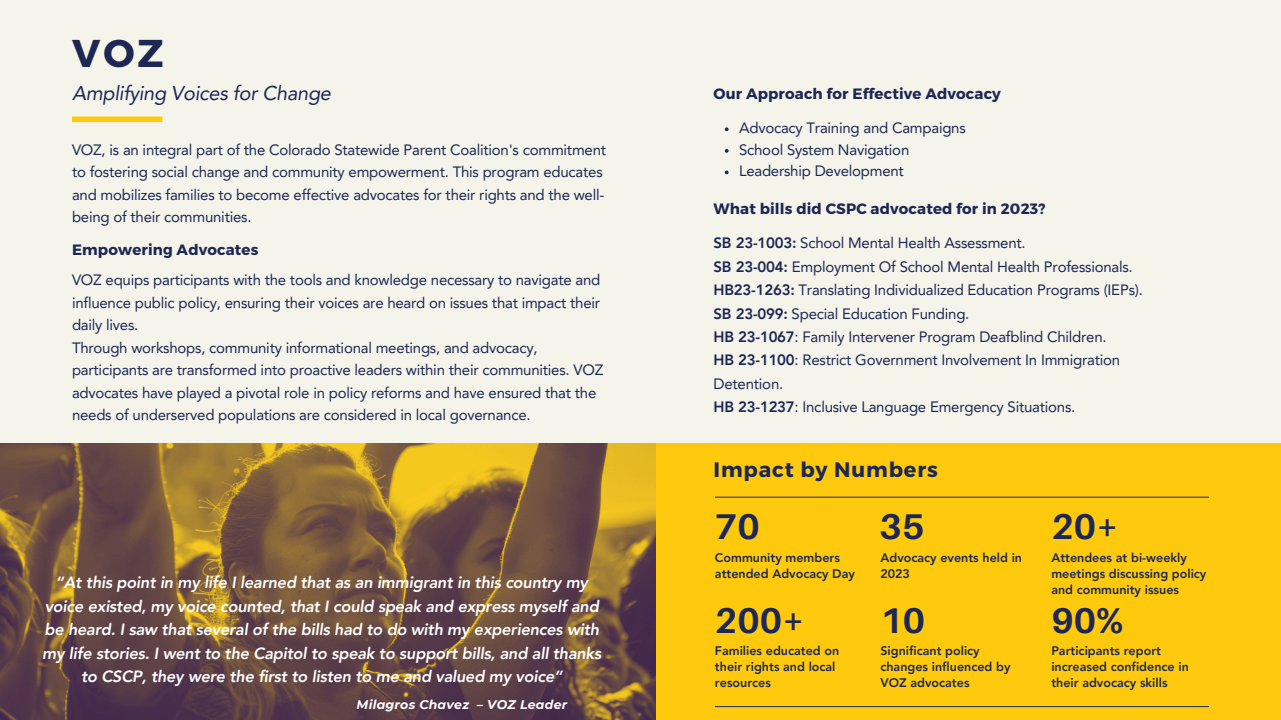
<style>
.page{position:relative;width:1281px;height:720px;background:#f5f4eb}
.page>*{position:absolute;margin:0;border:0;box-sizing:border-box;transform-origin:0 0}
.t1{font:700 38.75px "Montserrat";color:#1d2754}
.t2{font:700 35.88px "Aileron";color:#1d2754}
.t3{font:700 20.88px "Montserrat";letter-spacing:.04em;color:#1d2754}
.t4{font:italic 20px "Avenir LT Pro";letter-spacing:-.015em;color:#1d2754}
.t5{font:italic 800 16.25px/23.5px "Avenir LT Pro";letter-spacing:-.015em;color:#fff;text-align:center}
.t6{font:15px/22.5px "Avenir LT Pro";letter-spacing:-.015em;color:#1d2754}
.t7{font:700 15px "Montserrat";letter-spacing:.01em;color:#1d2754}
.t8{font:800 12.5px/16px "Avenir LT Pro";color:#1d2754}
.t9{font:italic 700 12.5px "Montserrat";letter-spacing:.02em;color:#fff}
.s1{font-weight:800}
</style>
<div class="page">
<div style="left:72px;top:116px;width:90px;height:6px;background:#ffca0e"></div>
<svg style="left:725px;top:127px;width:3px;height:4px"></svg>
<svg style="left:725px;top:149px;width:3px;height:4px"></svg>
<img style="left:0;top:444px;width:656px;height:276px">
<div style="left:656px;top:444px;width:624px;height:276px;background:#ffca0e"></div>
<hr style="left:715px;top:497px;width:494px;height:1px;background:#1d2754">
<hr style="left:715px;top:706px;width:494px;height:1px;background:#1d2754">
<h1 class="t1" style="left:72px;top:28px;width:93px">VOZ</h1>
<h4 class="t4" style="left:72px;top:85px;width:260px">Amplifying Voices for Change</h4>
<p class="t6" style="left:72px;top:140px;width:535px">VOZ, is an integral part of the Colorado Statewide Parent Coalition's commitment to fostering social change and community empowerment. This program educates and mobilizes families to become effective advocates for their rights and the well&shy;being of their communities.</p>
<p class="t7" style="left:72px;top:240px;width:188px">Empowering Advocates</p>
<h5 class="t6" style="left:72px;top:270px;width:530px;text-align:justify">VOZ equips participants with the tools and knowledge necessary to navigate and influence public policy, ensuring their voices are heard on issues that impact their daily lives.</h5>
<h6 class="t6" style="left:72px;top:338px;width:533px">Through workshops, community informational meetings, and advocacy, participants are transformed into proactive leaders within their communities. VOZ advocates have played a pivotal role in policy reforms and have ensured that the needs of underserved populations are considered in local governance.</h6>
<h5 class="t5" style="left:42px;top:573px;width:560px">“At this point in my life I learned that as an immigrant in this country my voice existed, my voice counted, that I could speak and express myself and be heard. I saw that several of the bills had to do with my experiences with my life stories. I went to the Capitol to speak to support bills, and all thanks to CSCP, they were the first to listen to me and valued my voice”</h5>
<p class="t9" style="left:356px;top:697px;width:212px">Milagros Chavez – VOZ Leader</p>
<p class="t7" style="left:713px;top:84px;width:289px">Our Approach for Effective Advocacy</p>
<p class="t6" style="left:739px;top:118px;width:228px">Advocacy Training and Campaigns</p>
<h5 class="t6" style="left:739px;top:140px;width:172px">School System Navigation</h5>
<h6 class="t6" style="left:739px;top:161px;width:166px">Leadership Development</h6>
<p class="t7" style="left:713px;top:199px;width:333px">What bills did CSPC advocated for in 2023?</p>
<p class="t6" style="left:713px;top:233px;width:431px;line-height:23.5px"><span class="s1">SB 23-1003:</span> School Mental Health Assessment.<br><span class="s1">SB 23-004:</span> Employment Of School Mental Health Professionals.<br><span class="s1">HB23-1263:</span> Translating Individualized Education Programs (IEPs).<br><span class="s1">SB 23-099:</span> Special Education Funding.<br><span class="s1">HB 23-1067</span>: Family Intervener Program Deafblind Children.<br><span class="s1">HB 23-1100</span>: Restrict Government Involvement In Immigration Detention.</p>
<h5 class="t6" style="left:713px;top:397px;width:363px"><span class="s1">HB 23-1237</span>: Inclusive Language Emergency Situations.</h5>
<p class="t3" style="left:713px;top:456px;width:226px">Impact by Numbers</p>
<p class="t2" style="left:715px;top:504px;width:46px">70</p>
<p class="t8" style="left:715px;top:551px;width:142px">Community members attended Advocacy Day</p>
<p class="t2" style="left:715px;top:598px;width:91px">200+</p>
<h2 class="t8" style="left:715px;top:644px;width:126px">Families educated on their rights and local resources</h2>
<p class="t2" style="left:879px;top:504px;width:46px">35</p>
<h2 class="t8" style="left:880px;top:551px;width:143px">Advocacy events held in<br>2023</h2>
<p class="t2" style="left:880px;top:598px;width:46px">10</p>
<h2 class="t8" style="left:880px;top:644px;width:132px">Significant policy changes influenced by<br>VOZ advocates</h2>
<h3 class="t2" style="left:1051px;top:504px;width:69px">20+</h3>
<p class="t8" style="left:1051px;top:551px;width:157px">Attendees at bi-weekly meetings discussing policy and community issues</p>
<p class="t2" style="left:1051px;top:598px;width:74px">90%</p>
<p class="t8" style="left:1051px;top:644px;width:139px">Participants report increased confidence in their advocacy skills</p>
</div>
